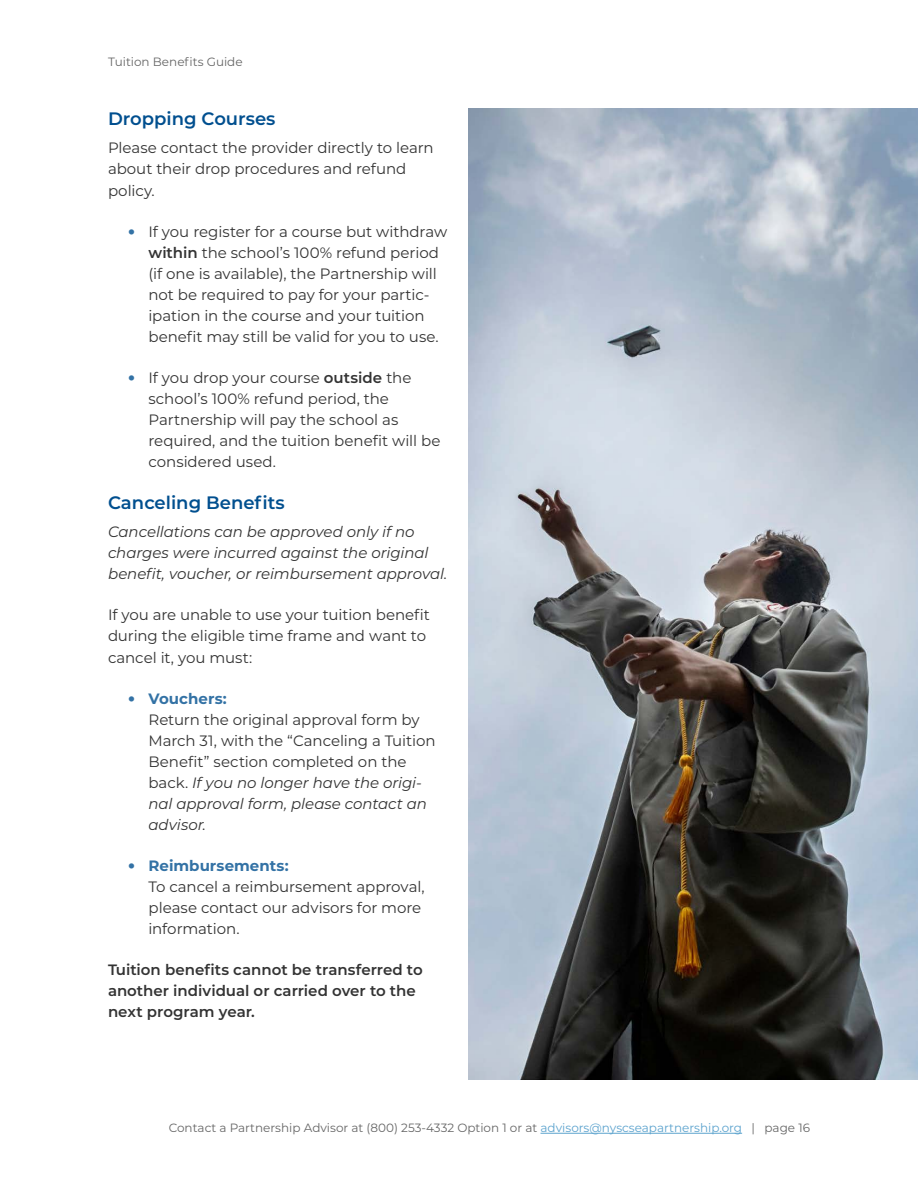
<style>
.page{position:relative;width:918px;height:1188px;background:#fff}
.page>*{position:absolute;margin:0;border:0;box-sizing:border-box;transform-origin:0 0}
.t1{font:600 18px "Montserrat";color:#004f8f}
.Body{font:15px/21px "Montserrat";letter-spacing:-.005em;color:#333}
.Body-2{font:italic 15px/21px "Montserrat";letter-spacing:-.005em;color:#333}
.Body-3{font:600 15px/21px "Montserrat";color:#333}
.t2{font:12px "Montserrat";color:#666}
.s1{font-weight:800;font-size:18px;color:#3372a5}
.s2{font-weight:600}
.s3{font-weight:700;color:#3372a5}
.s4{font-style:italic}
.s5{color:#5ca3ce}
</style>
<div class="page">
<hr style="left:541px;top:1133px;width:201px;height:1px;background:#5ca3ce">
<img style="left:468px;top:108px;width:450px;height:972px">
<p class="t2" style="left:108px;top:53px;width:136px">Tuition Benefits Guide</p>
<h3 class="t1" style="left:108px;top:106px;width:169px">Dropping Courses</h3>
<p class="Body" style="left:108px;top:137px;width:327px">Please contact the provider directly to learn about their drop procedures and refund policy.</p>
<p class="Body" style="left:148px;top:221px;width:300px;text-indent:-20px"><span class="s1">•</span> If you register for a course but withdraw <span class="s2">within</span> the school’s 100% refund period (if one is available), the Partnership will not be required to pay for your partic&shy;ipation in the course and your tuition benefit may still be valid for you to use.</p>
<p class="Body" style="left:148px;top:367px;width:293px;text-indent:-20px"><span class="s1">•</span> If you drop your course <span class="s2">outside</span> the school’s 100% refund period, the<br>Partnership will pay the school as required, and the tuition benefit will be considered used.</p>
<h3 class="t1" style="left:108px;top:490px;width:178px">Canceling Benefits</h3>
<p class="Body-2" style="left:108px;top:521px;width:341px">Cancellations can be approved only if no charges were incurred against the original benefit, voucher, or reimbursement approval.</p>
<p class="Body" style="left:108px;top:604px;width:323px">If you are unable to use your tuition benefit during the eligible time frame and want to cancel it, you must:</p>
<p class="Body" style="left:148px;top:688px;width:289px;text-indent:-20px"><span class="s1">•</span> <span class="s3">Vouchers:<br></span>Return the original approval form by<br>March 31, with the “Canceling a Tuition<br>Benefit” section completed on the back. <span class="s4">If you no longer have the origi&shy;nal approval form, please contact an advisor.</span></p>
<p class="Body" style="left:148px;top:855px;width:278px;text-indent:-20px"><span class="s1">•</span> <span class="s3">Reimbursements:<br></span>To cancel a reimbursement approval, please contact our advisors for more information.</p>
<p class="Body-3" style="left:108px;top:959px;width:316px">Tuition benefits cannot be transferred to another individual or carried over to the next program year.</p>
<p class="t2" style="left:169px;top:1120px;width:643px">Contact a Partnership Advisor at (800) 253-4332 Option 1 or at <span class="s5">advisors@nyscseapartnership.org</span> | page 16</p>
</div>
